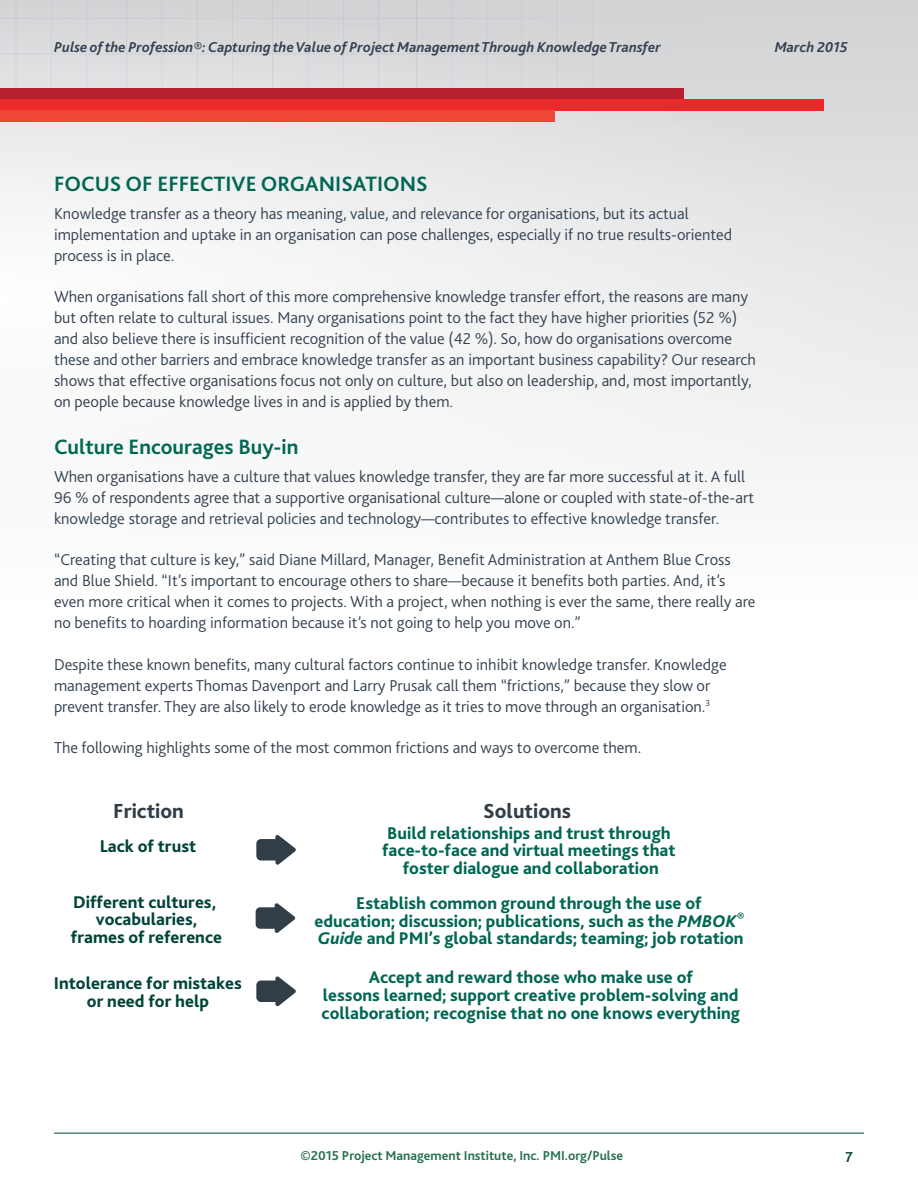
<style>
.page{position:relative;width:918px;height:1188px;background:#fff}
.page>*{position:absolute;margin:0;border:0;box-sizing:border-box;transform-origin:0 0}
.t1{font:700 21.75px "Bliss 2";color:#006753}
.t2{font:800 21.3px "Bliss 2";color:#313e48}
.t3{font:800 17.7px/17.7px "Bliss 2";color:#006753;text-align:center}
.t4{font:800 17.7px/17.7px "Bliss 2";color:#004438;text-align:center}
.t5{font:300 16.5px/21px "Bliss 2";color:#334150}
.t6{font:italic 700 15px "Bliss 2";color:#334150}
.t7{font:700 15px "Bliss 2";color:#004438}
.t8{font:700 13.5px "Bliss 2";color:#25704f}
.s1{font-style:italic}
</style>
<div class="page">
<svg style="left:0;top:0;width:918px;height:468px"></svg>
<img style="left:0;top:0;width:767px;height:89px">
<div style="left:0;top:88px;width:295px;height:11px;background:#b9202e"></div>
<div style="left:0;top:99px;width:554px;height:11px;background:#e9292a"></div>
<div style="left:0;top:110px;width:55px;height:11px;background:#ef4639"></div>
<div style="left:15px;top:88px;width:669px;height:11px;background:#b9202e"></div>
<div style="left:15px;top:99px;width:809px;height:11px;background:#e9292a"></div>
<div style="left:15px;top:110px;width:539px;height:11px;background:#ef4639"></div>
<hr style="left:54px;top:1133px;width:810px;height:1px;background:#004438">
<svg style="left:256px;top:835px;width:40px;height:30px"></svg>
<svg style="left:256px;top:903px;width:39px;height:30px"></svg>
<svg style="left:256px;top:976px;width:40px;height:31px"></svg>
<p class="t6" style="left:54px;top:38px;width:609px">Pulse of the Profession®: Capturing the Value of Project Management Through Knowledge Transfer</p>
<p class="t6" style="left:775px;top:38px;width:75px">March 2015</p>
<h1 class="t1" style="left:54px;top:170px;width:375px">FOCUS OF EFFECTIVE ORGANISATIONS</h1>
<p class="t5" style="left:54px;top:203px;width:680px">Knowledge transfer as a theory has meaning, value, and relevance for organisations, but its actual implementation and uptake in an organisation can pose challenges, especially if no true results-oriented process is in place.</p>
<p class="t5" style="left:54px;top:286px;width:704px">When organisations fall short of this more comprehensive knowledge transfer effort, the reasons are many but often relate to cultural issues. Many organisations point to the fact they have higher priorities (52 %) and also believe there is insufficient recognition of the value (42 %). So, how do organisations overcome these and other barriers and embrace knowledge transfer as an important business capability? Our research shows that effective organisations focus not only on culture, but also on leadership, and, most importantly, on people because knowledge lives in and is applied by them.</p>
<h1 class="t1" style="left:54px;top:433px;width:246px">Culture Encourages Buy-in</h1>
<p class="t5" style="left:54px;top:466px;width:702px">When organisations have a culture that values knowledge transfer, they are far more successful at it. A full<br>96 % of respondents agree that a supportive organisational culture—alone or coupled with state-of-the-art knowledge storage and retrieval policies and technology—contributes to effective knowledge transfer.</p>
<p class="t5" style="left:54px;top:549px;width:703px">“Creating that culture is key,” said Diane Millard, Manager, Benefit Administration at Anthem Blue Cross and Blue Shield. “It’s important to encourage others to share—because it benefits both parties. And, it’s even more critical when it comes to projects. With a project, when nothing is ever the same, there really are no benefits to hoarding information because it’s not going to help you move on.”</p>
<p class="t5" style="left:54px;top:653px;width:674px">Despite these known benefits, many cultural factors continue to inhibit knowledge transfer. Knowledge management experts Thomas Davenport and Larry Prusak call them “frictions,” because they slow or prevent transfer. They are also likely to erode knowledge as it tries to move through an organisation.<sup>3</sup></p>
<p class="t5" style="left:54px;top:737px;width:589px">The following highlights some of the most common frictions and ways to overcome them.</p>
<p class="t2" style="left:113px;top:798px;width:72px">Friction</p>
<p class="t2" style="left:483px;top:798px;width:89px">Solutions</p>
<p class="t4" style="left:100px;top:837px;width:98px">Lack of trust</p>
<p class="t3" style="left:382px;top:823px;width:295px">Build relationships and trust through face-to-face and virtual meetings that foster dialogue and collaboration</p>
<p class="t4" style="left:71px;top:893px;width:153px">Different cultures, vocabularies, frames of reference</p>
<p class="t3" style="left:314px;top:894px;width:431px">Establish common ground through the use of education; discussion; publications, such as the <span class="s1">PMBOK</span><sup>®<br></sup><span class="s1">Guide</span> and PMI’s global standards; teaming; job rotation</p>
<p class="t4" style="left:54px;top:974px;width:189px">Intolerance for mistakes or need for help</p>
<p class="t3" style="left:322px;top:968px;width:420px">Accept and reward those who make use of<br>lessons learned; support creative problem-solving and collaboration; recognise that no one knows everything</p>
<p class="t8" style="left:301px;top:1148px;width:324px">©2015 Project Management Institute, Inc. PMI.org/Pulse</p>
<p class="t7" style="left:846px;top:1147px;width:9px">7</p>
</div>
